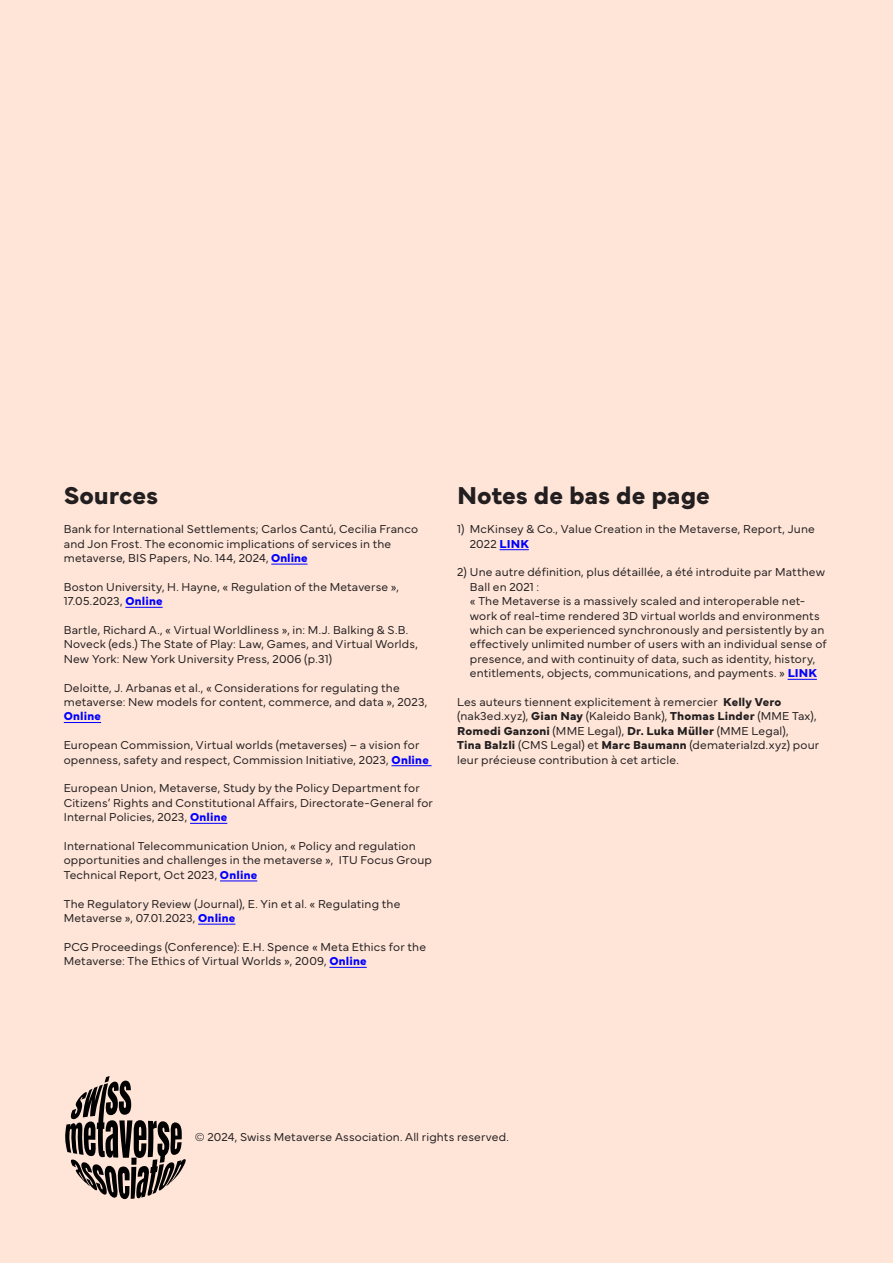
<style>
.page{position:relative;width:893px;height:1263px;background:#ffe5d8}
.page>*{position:absolute;margin:0;border:0;box-sizing:border-box;transform-origin:0 0}
.t1{font:700 25.5px "Mundial";letter-spacing:-.005em;color:#231f20}
.t2{font:300 12px/14.4px "Mundial";letter-spacing:.01em;color:#231f20}
.t3{font:700 12px "Mundial";letter-spacing:.02em;color:#00f}
.s1{font-weight:700;color:#00f}
.s2{font-weight:700}
</style>
<div class="page">
<hr style="left:271px;top:564px;width:37px;height:1px;background:#00f">
<hr style="left:125px;top:607px;width:38px;height:1px;background:#00f">
<hr style="left:64px;top:722px;width:37px;height:1px;background:#00f">
<hr style="left:391px;top:765px;width:41px;height:1px;background:#00f">
<hr style="left:190px;top:823px;width:37px;height:1px;background:#00f">
<hr style="left:220px;top:880px;width:37px;height:1px;background:#00f">
<hr style="left:198px;top:924px;width:37px;height:1px;background:#00f">
<hr style="left:329px;top:967px;width:38px;height:1px;background:#00f">
<svg style="left:500px;top:549px;width:29px;height:1px"></svg>
<svg style="left:788px;top:679px;width:29px;height:1px"></svg>
<svg style="left:65px;top:1076px;width:121px;height:123px"></svg>
<h1 class="t1" style="left:64px;top:476px;width:96px">Sources</h1>
<p class="t2" style="left:64px;top:521px;width:356px">Bank for International Settlements; Carlos Cantú, Cecilia Franco and Jon Frost. The economic implications of services in the metaverse, BIS Papers, No. 144, 2024, <span class="s1">Online</span></p>
<p class="t2" style="left:64px;top:578px;width:337px">Boston University, H. Hayne, « Regulation of the Metaverse »,<br>17.05.2023, <span class="s1">Online</span></p>
<p class="t2" style="left:64px;top:622px;width:356px">Bartle, Richard A., « Virtual Worldliness », in: M.J. Balking &amp; S.B.<br>Noveck (eds.) The State of Play: Law, Games, and Virtual Worlds,<br>New York: New York University Press, 2006 (p.31)</p>
<p class="t2" style="left:64px;top:679px;width:365px">Deloitte, J. Arbanas et al., « Considerations for regulating the metaverse: New models for content, commerce, and data », 2023,</p>
<p class="t3" style="left:64px;top:707px;width:39px">Online</p>
<p class="t2" style="left:64px;top:737px;width:367px">European Commission, Virtual worlds (metaverses) – a vision for openness, safety and respect, Commission Initiative, 2023, <span class="s1">Online</span></p>
<p class="t2" style="left:64px;top:780px;width:371px">European Union, Metaverse, Study by the Policy Department for<br>Citizens’ Rights and Constitutional Affairs, Directorate-General for<br>Internal Policies, 2023, <span class="s1">Online</span></p>
<p class="t2" style="left:64px;top:838px;width:370px">International Telecommunication Union, « Policy and regulation opportunities and challenges in the metaverse », ITU Focus Group<br>Technical Report, Oct 2023, <span class="s1">Online</span></p>
<p class="t2" style="left:64px;top:895px;width:338px">The Regulatory Review (Journal), E. Yin et al. « Regulating the<br>Metaverse », 07.01.2023, <span class="s1">Online</span></p>
<p class="t2" style="left:64px;top:938px;width:364px">PCG Proceedings (Conference): E.H. Spence « Meta Ethics for the<br>Metaverse: The Ethics of Virtual Worlds », 2009, <span class="s1">Online</span></p>
<h1 class="t1" style="left:457px;top:476px;width:254px">Notes de bas de page</h1>
<p class="t2" style="left:470px;top:521px;width:346px;text-indent:-13px">1) McKinsey &amp; Co., Value Creation in the Metaverse, Report, June<br>2022 <span class="s1">LINK</span></p>
<p class="t2" style="left:470px;top:564px;width:358px;text-indent:-13px">2) Une autre définition, plus détaillée, a été introduite par Matthew Ball en 2021 :<br>« The Metaverse is a massively scaled and interoperable net&shy;work of real-time rendered 3D virtual worlds and environments which can be experienced synchronously and persistently by an effectively unlimited number of users with an individual sense of presence, and with continuity of data, such as identity, history, entitlements, objects, communications, and payments. » <span class="s1">LINK</span></p>
<p class="t2" style="left:457px;top:694px;width:364px">Les auteurs tiennent explicitement à remercier <span class="s2">Kelly Vero </span>(nak3ed.xyz), <span class="s2">Gian Nay</span> (Kaleido Bank), <span class="s2">Thomas Linder</span> (MME Tax), <span class="s2">Romedi Ganzoni</span> (MME Legal), <span class="s2">Dr. Luka Müller</span> (MME Legal),<br><span class="s2">Tina Balzli</span> (CMS Legal) et <span class="s2">Marc Baumann</span> (dematerialzd.xyz) pour leur précieuse contribution à cet article.</p>
<p class="t2" style="left:195px;top:1128px;width:315px">© 2024, Swiss Metaverse Association. All rights reserved.</p>
</div>
